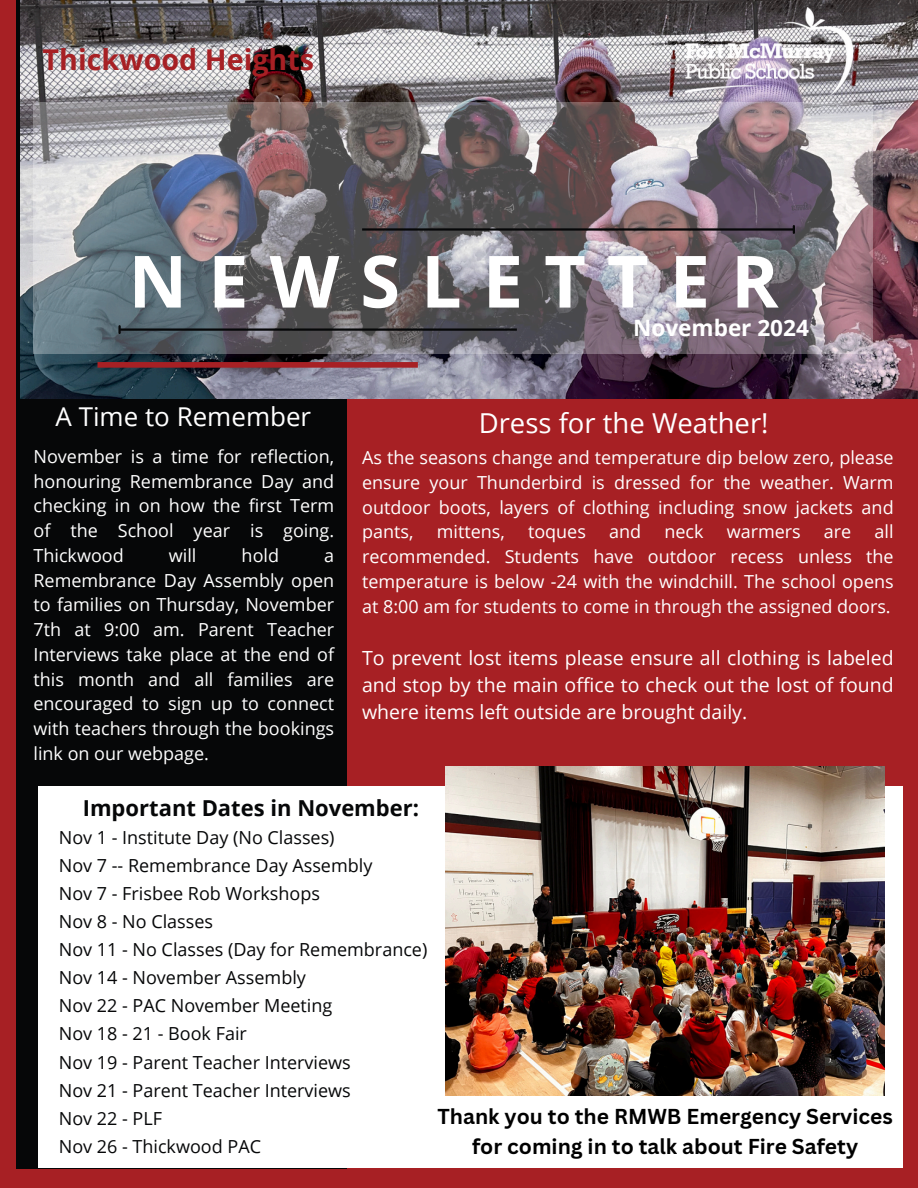
<style>
.page{position:relative;width:918px;height:1188px;background:#a72024}
.page>*{position:absolute;margin:0;border:0;box-sizing:border-box;transform-origin:0 0}
.t1{font:700 72.15px "Open Sans";letter-spacing:.29em;color:#fff}
.t2{font:700 28.65px "Open Sans";color:#a72024}
.t3{font:27.45px "Open Sans";color:#fff}
.t4{font:25.95px "Open Sans";color:#fff}
.t5{font:700 22.5px "Open Sans";color:#fff}
.t6{font:700 22.05px "Open Sans";color:#060708}
.t7{font:700 21px/29.2px "Canva Sans";color:#000;text-align:center}
.t8{font:19.5px/27px "Open Sans";color:#fff;text-align:justify}
.t9{font:18px/24.8px "Open Sans";color:#fff;text-align:justify}
.t10{font:18px "Open Sans";color:#060708}
</style>
<div class="page">
<div style="left:16px;top:0;width:330px;height:1168px;background:#060708"></div>
<img style="left:21px;top:0;width:897px;height:398px">
<img style="left:34px;top:102px;width:839px;height:252px">
<hr style="left:362px;top:228px;width:431px;height:3px;background:#060708">
<svg style="left:793px;top:226px;width:2px;height:7px"></svg>
<hr style="left:120px;top:328px;width:397px;height:3px;background:#060708">
<svg style="left:118px;top:326px;width:3px;height:7px"></svg>
<div style="left:98px;top:362px;width:320px;height:6px;background:#a72024"></div>
<div style="left:38px;top:787px;width:865px;height:381px;background:#fff"></div>
<img style="left:686px;top:7px;width:166px;height:88px">
<img style="left:445px;top:766px;width:440px;height:330px">
<p class="t2" style="left:43px;top:40px;width:273px">Thickwood Heights</p>
<h1 class="t1" style="left:129px;top:231px;width:652px">NEWSLETTER</h1>
<h2 class="t5" style="left:633px;top:312px;width:177px">November 2024</h2>
<h4 class="t4" style="left:56px;top:399px;width:257px">A Time to Remember</h4>
<h3 class="t9" style="left:34px;top:443px;width:302px">November is a time for reflection, honouring Remembrance Day and checking in on how the first Term of the School year is going.<br>Thickwood</h3>
<p class="t3" style="left:479px;top:403px;width:291px">Dress for the Weather!</p>
<p class="t9" style="left:362px;top:445px;width:533px">As the seasons change and temperature dip below zero, please ensure your Thunderbird is dressed for the weather. Warm outdoor boots, layers of clothing including snow jackets and pants,</p>
<p class="t9" style="left:362px;top:519px;width:533px;text-indent:512px">all recommended. Students have outdoor recess unless the temperature is below -24 with the windchill. The school opens at 8:00 am for students to come in through the assigned doors.</p>
<p class="t8" style="left:362px;top:644px;width:533px">To prevent lost items please ensure all clothing is labeled and stop by the main office to check out the lost of found where items left outside are brought daily.</p>
<p class="t9" style="left:437px;top:519px;width:70px">mittens,</p>
<p class="t9" style="left:528px;top:519px;width:59px">toques</p>
<p class="t9" style="left:609px;top:519px;width:34px">and</p>
<p class="t9" style="left:664px;top:519px;width:41px">neck</p>
<p class="t9" style="left:727px;top:519px;width:76px">warmers</p>
<p class="t9" style="left:824px;top:519px;width:29px">are</p>
<h3 class="t9" style="left:169px;top:542px;width:29px">will</h3>
<h3 class="t9" style="left:242px;top:542px;width:39px">hold</h3>
<h3 class="t9" style="left:34px;top:542px;width:302px;text-indent:291px">a Remembrance Day Assembly open to families on Thursday, November 7th at 9:00 am. Parent Teacher Interviews take place at the end of this month and all families are encouraged to sign up to connect with teachers through the bookings link on our webpage.</h3>
<p class="t6" style="left:83px;top:792px;width:338px">Important Dates in November:</p>
<p class="t10" style="left:59px;top:824px;width:277px">Nov 1 - Institute Day (No Classes)</p>
<p class="t10" style="left:59px;top:853px;width:315px">Nov 7 -- Remembrance Day Assembly</p>
<h4 class="t10" style="left:59px;top:881px;width:263px">Nov 7 - Frisbee Rob Workshops</h4>
<h4 class="t10" style="left:59px;top:909px;width:156px">Nov 8 - No Classes</h4>
<p class="t10" style="left:59px;top:937px;width:370px">Nov 11 - No Classes (Day for Remembrance)</p>
<p class="t10" style="left:59px;top:965px;width:249px">Nov 14 - November Assembly</p>
<p class="t10" style="left:59px;top:993px;width:275px">Nov 22 - PAC November Meeting</p>
<p class="t10" style="left:59px;top:1021px;width:190px">Nov 18 - 21 - Book Fair</p>
<p class="t10" style="left:59px;top:1049px;width:293px">Nov 19 - Parent Teacher Interviews</p>
<p class="t10" style="left:59px;top:1078px;width:293px">Nov 21 - Parent Teacher Interviews</p>
<p class="t10" style="left:59px;top:1106px;width:105px">Nov 22 - PLF</p>
<p class="t10" style="left:59px;top:1134px;width:204px">Nov 26 - Thickwood PAC</p>
<p class="t7" style="left:437px;top:1102px;width:457px">Thank you to the RMWB Emergency Services for coming in to talk about Fire Safety</p>
</div>
